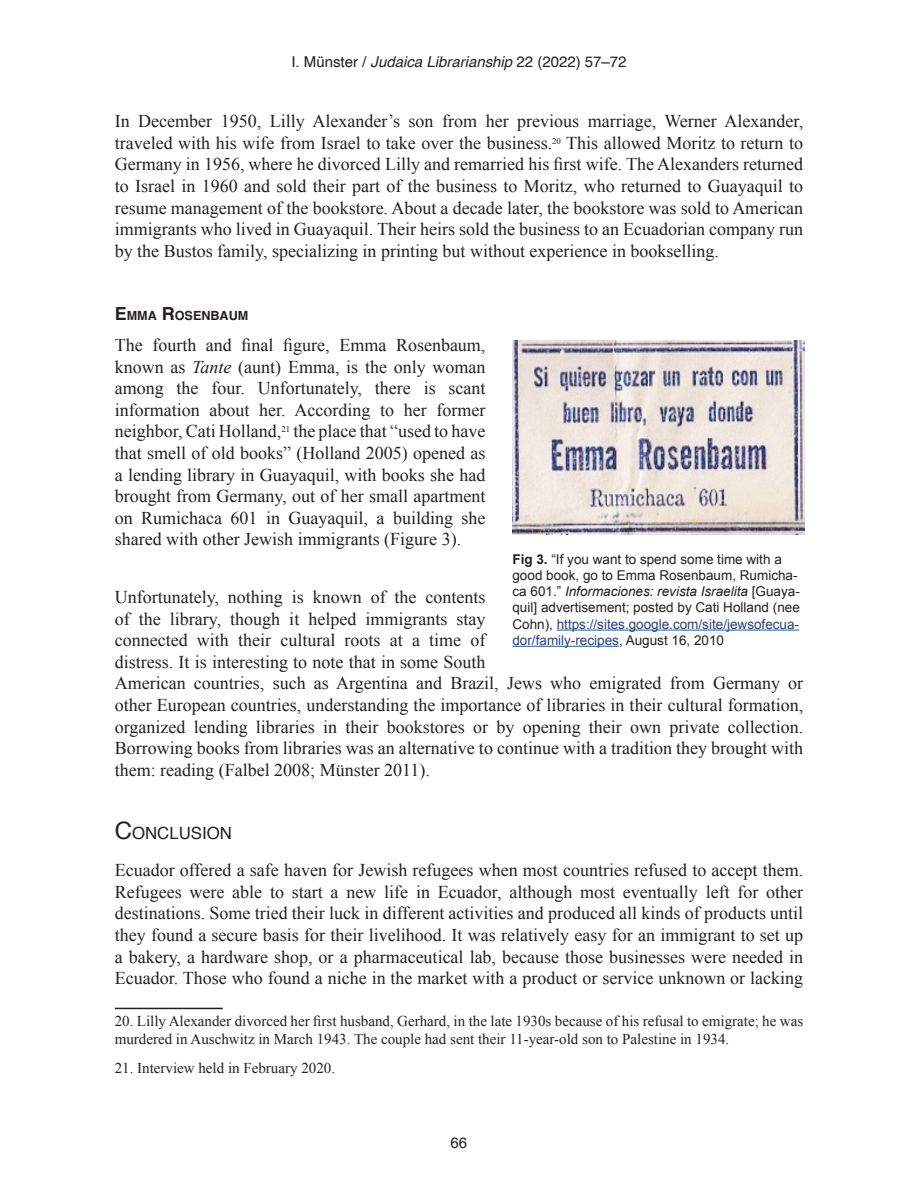
<style>
.page{position:relative;width:918px;height:1188px;background:#fff}
.page>*{position:absolute;margin:0;border:0;box-sizing:border-box;transform-origin:0 0}
.JL_Body_Text{font:18px/21.6px "Times New Roman";color:#231f20;text-align:justify}
.JL_Heading_2{font:16.8px "Helvetica";color:#231f20}
.JL_Footnote{font:15px/18px "Times New Roman";color:#231f20}
.t1{font:15px "Helvetica";color:#231f20}
.JL_Caption{font:13.5px/16.2px "Arial";color:#231f20}
.JL_Heading_3{font:700 12.6px "Helvetica";color:#231f20}
.s1{font-style:italic}
.s2{font-size:18px}
.s3{font-weight:700}
.s4{color:#253f8e}
.s5{font-size:24px}
</style>
<div class="page">
<hr style="left:115px;top:1008px;width:108px;height:1px;background:#231f20">
<img style="left:512px;top:340px;width:292px;height:195px">
<hr style="left:557px;top:630px;width:242px;height:1px;background:#0563c1">
<hr style="left:512px;top:646px;width:107px;height:1px;background:#0563c1">
<p class="t1" style="left:291px;top:51px;width:337px">I. Münster / <span class="s1">Judaica Librarianship</span> 22 (2022) 57–72</p>
<p class="JL_Body_Text" style="left:115px;top:110px;width:690px">In December 1950, Lilly Alexander’s son from her previous marriage, Werner Alexander, traveled with his wife from Israel to take over the business.<sup>20</sup> This allowed Moritz to return to Germany in 1956, where he divorced Lilly and remarried his first wife. The Alexanders returned to Israel in 1960 and sold their part of the business to Moritz, who returned to Guayaquil to resume management of the bookstore. About a decade later, the bookstore was sold to American immigrants who lived in Guayaquil. Their heirs sold the business to an Ecuadorian company run by the Bustos family, specializing in printing but without experience in bookselling.</p>
<p class="JL_Heading_3" style="left:115px;top:308px;width:135px"><span class="s2">E</span>MMA <span class="s2">R</span>OSENBAUM</p>
<p class="JL_Body_Text" style="left:115px;top:334px;width:372px">The fourth and final figure, Emma Rosenbaum, known as <span class="s1">Tante</span> (aunt) Emma, is the only woman among the four. Unfortunately, there is scant information about her. According to her former neighbor, Cati Holland,<sup>21</sup> the place that “used to have that smell of old books” (Holland 2005) opened as a lending library in Guayaquil, with books she had brought from Germany, out of her small apartment on Rumichaca 601 in Guayaquil, a building she shared with other Jewish immigrants (Figure 3).</p>
<p class="JL_Caption" style="left:512px;top:551px;width:289px"><span class="s3">Fig 3.</span> “If you want to spend some time with a good book, go to Emma Rosenbaum, Rumicha&shy;ca 601.” <span class="s1">Informaciones: revista Israelita</span> [Guaya&shy;quil] advertisement; posted by Cati Holland (nee Cohn), <span class="s4">https://sites.google.com/site/jewsofecua&shy;dor/family-recipes</span>, August 16, 2010</p>
<p class="JL_Body_Text" style="left:115px;top:586px;width:690px;text-align:left">Unfortunately, nothing is known of the contents<br>of the library, though it helped immigrants stay<br>connected with their cultural roots at a time of<br>distress. It is interesting to note that in some South<br>American countries, such as Argentina and Brazil, Jews who emigrated from Germany or other European countries, understanding the importance of libraries in their cultural formation, organized lending libraries in their bookstores or by opening their own private collection.<br>Borrowing books from libraries was an alternative to continue with a tradition they brought with them: reading (Falbel 2008; Münster 2011).</p>
<p class="JL_Heading_2" style="left:115px;top:820px;width:119px"><span class="s5">C</span>ONCLUSION</p>
<p class="JL_Body_Text" style="left:115px;top:859px;width:690px">Ecuador offered a safe haven for Jewish refugees when most countries refused to accept them.<br>Refugees were able to start a new life in Ecuador, although most eventually left for other destinations. Some tried their luck in different activities and produced all kinds of products until they found a secure basis for their livelihood. It was relatively easy for an immigrant to set up a bakery, a hardware shop, or a pharmaceutical lab, because those businesses were needed in Ecuador. Those who found a niche in the market with a product or service unknown or lacking</p>
<p class="JL_Footnote" style="left:115px;top:1012px;width:690px">20. Lilly Alexander divorced her first husband, Gerhard, in the late 1930s because of his refusal to emigrate; he was murdered in Auschwitz in March 1943. The couple had sent their 11-year-old son to Palestine in 1934.</p>
<p class="JL_Footnote" style="left:115px;top:1059px;width:222px">21. Interview held in February 2020.</p>
<p class="t1" style="left:451px;top:1131px;width:18px">66</p>
</div>
